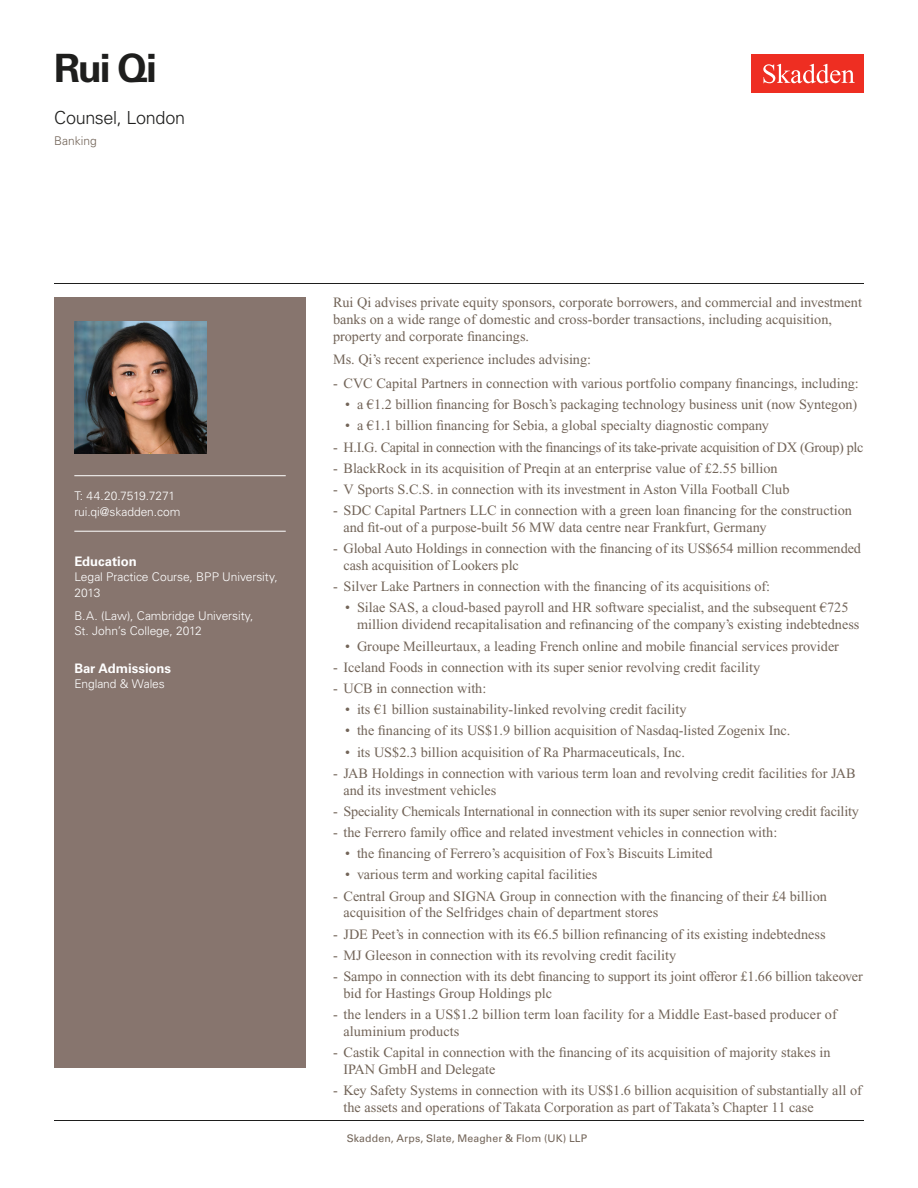
<style>
.page{position:relative;width:918px;height:1188px;background:#fff}
.page>*{position:absolute;margin:0;border:0;box-sizing:border-box;transform-origin:0 0}
.Name{font:700 39px "Univers LT Std";color:#1e1e1d}
.Title_and_Office{font:300 18px "Univers LT Std";letter-spacing:-.02em;color:#1e1e1d}
.Main_Body_Bulleted{font:14.25px/16.8px "Times New Roman PS Std";color:#726458}
.Main_Body{font:14.25px/16.8px "Times New Roman PS Std";color:#726458}
.Main_Body_Bulleted-2{font:14.25px "Times New Roman PS Std";letter-spacing:-.025em;color:#726458}
.Bar_Admission_Education{font:700 13.2px "Univers LT Std";letter-spacing:-.005em;color:#fff}
.Sidebar_text{font:300 12px/15.8px "Univers LT Std";letter-spacing:-.005em;color:#fff}
.Email{font:300 12px "Univers LT Std";letter-spacing:-.005em;color:#fff}
.Phone_Number{font:300 12px "Univers LT Std";letter-spacing:-.005em;color:#fff}
.Practice{font:300 12px "Univers LT Std";color:#726458}
.Folio{font:10.5px "Univers LT Std";letter-spacing:.01em;color:#726458}
.s1{font-weight:700;color:#fff}
</style>
<div class="page">
<div style="left:752px;top:54px;width:112px;height:39px;background:#ee2e22"></div>
<svg style="left:763px;top:64px;width:92px;height:19px"></svg>
<div style="left:54px;top:297px;width:252px;height:770px;background:#87756e"></div>
<hr style="left:74px;top:475px;width:212px;height:1px;background:#fff">
<hr style="left:74px;top:531px;width:212px;height:1px;background:#fff">
<img style="left:74px;top:321px;width:133px;height:133px">
<hr style="left:54px;top:1120px;width:810px;height:1px;background:#1e1e1d">
<hr style="left:54px;top:283px;width:810px;height:1px;background:#1e1e1d">
<h1 class="Name" style="left:54px;top:46px;width:104px">Rui Qi</h1>
<h2 class="Title_and_Office" style="left:54px;top:107px;width:132px">Counsel, London</h2>
<h3 class="Practice" style="left:54px;top:134px;width:44px">Banking</h3>
<p class="Phone_Number" style="left:74px;top:489px;width:102px">T: 44.20.7519.7271</p>
<p class="Email" style="left:74px;top:504px;width:108px">rui.qi@skadden.com</p>
<p class="Bar_Admission_Education" style="left:74px;top:553px;width:64px">Education</p>
<p class="Sidebar_text" style="left:74px;top:569px;width:205px">Legal Practice Course, BPP University,<br>2013</p>
<p class="Sidebar_text" style="left:74px;top:608px;width:181px">B.A. (Law), Cambridge University,<br>St. John’s College, 2012</p>
<p class="Bar_Admission_Education" style="left:74px;top:660px;width:98px">Bar Admissions</p>
<p class="Sidebar_text" style="left:74px;top:676px;width:92px">England &amp; Wales</p>
<p class="Main_Body" style="left:333px;top:294px;width:531px">Rui Qi advises private equity sponsors, corporate borrowers, and commercial and investment banks on a wide range of domestic and cross-border transactions, including acquisition, property and corporate financings.</p>
<p class="Main_Body" style="left:333px;top:351px;width:260px">Ms. Qi’s recent experience includes advising:</p>
<p class="Main_Body_Bulleted" style="left:333px;top:375px;width:527px">- CVC Capital Partners in connection with various portfolio company financings, including:</p>
<p class="Main_Body" style="left:345px;top:396px;width:514px">• a €1.2 billion financing for Bosch’s packaging technology business unit (now Syntegon)</p>
<p class="Main_Body" style="left:345px;top:417px;width:426px">• a €1.1 billion financing for Sebia, a global specialty diagnostic company</p>
<p class="Main_Body_Bulleted-2" style="left:333px;top:439px;width:532px">- H.I.G. Capital in connection with the financings of its take-private acquisition of DX (Group) plc</p>
<p class="Main_Body_Bulleted" style="left:333px;top:460px;width:446px">- BlackRock in its acquisition of Preqin at an enterprise value of £2.55 billion</p>
<p class="Main_Body_Bulleted" style="left:333px;top:481px;width:458px">- V Sports S.C.S. in connection with its investment in Aston Villa Football Club</p>
<p class="Main_Body_Bulleted" style="left:344px;top:502px;width:510px;text-indent:-10px">- SDC Capital Partners LLC in connection with a green loan financing for the construction and fit-out of a purpose-built 56 MW data centre near Frankfurt, Germany</p>
<p class="Main_Body_Bulleted" style="left:344px;top:540px;width:519px;text-indent:-10px">- Global Auto Holdings in connection with the financing of its US$654 million recommended cash acquisition of Lookers plc</p>
<p class="Main_Body_Bulleted" style="left:333px;top:578px;width:439px">- Silver Lake Partners in connection with the financing of its acquisitions of:</p>
<p class="Main_Body" style="left:357px;top:599px;width:504px;text-indent:-12px">• Silae SAS, a cloud-based payroll and HR software specialist, and the subsequent €725 million dividend recapitalisation and refinancing of the company’s existing indebtedness</p>
<p class="Main_Body" style="left:345px;top:637px;width:496px">• Groupe Meilleurtaux, a leading French online and mobile financial services provider</p>
<p class="Main_Body_Bulleted" style="left:333px;top:659px;width:429px">- Iceland Foods in connection with its super senior revolving credit facility</p>
<p class="Main_Body_Bulleted" style="left:333px;top:680px;width:155px">- UCB in connection with:</p>
<p class="Main_Body" style="left:345px;top:701px;width:343px">• its €1 billion sustainability-linked revolving credit facility</p>
<p class="Main_Body" style="left:345px;top:722px;width:447px">• the financing of its US$1.9 billion acquisition of Nasdaq-listed Zogenix Inc.</p>
<p class="Main_Body" style="left:345px;top:743px;width:342px">• its US$2.3 billion acquisition of Ra Pharmaceuticals, Inc.</p>
<p class="Main_Body_Bulleted" style="left:344px;top:765px;width:514px;text-indent:-10px">- JAB Holdings in connection with various term loan and revolving credit facilities for JAB and its investment vehicles</p>
<p class="Main_Body_Bulleted" style="left:333px;top:803px;width:528px">- Speciality Chemicals International in connection with its super senior revolving credit facility</p>
<p class="Main_Body_Bulleted" style="left:333px;top:824px;width:446px">- the Ferrero family office and related investment vehicles in connection with:</p>
<p class="Main_Body" style="left:345px;top:845px;width:369px">• the financing of Ferrero’s acquisition of Fox’s Biscuits Limited</p>
<p class="Main_Body" style="left:345px;top:866px;width:254px">• various term and working capital facilities</p>
<p class="Main_Body_Bulleted" style="left:344px;top:887px;width:485px;text-indent:-10px">- Central Group and SIGNA Group in connection with the financing of their £4 billion acquisition of the Selfridges chain of department stores</p>
<p class="Main_Body_Bulleted" style="left:333px;top:926px;width:494px">- JDE Peet’s in connection with its €6.5 billion refinancing of its existing indebtedness</p>
<p class="Main_Body_Bulleted" style="left:333px;top:947px;width:345px">- MJ Gleeson in connection with its revolving credit facility</p>
<p class="Main_Body_Bulleted" style="left:344px;top:968px;width:521px;text-indent:-10px">- Sampo in connection with its debt financing to support its joint offeror £1.66 billion takeover bid for Hastings Group Holdings plc</p>
<p class="Main_Body_Bulleted" style="left:344px;top:1006px;width:495px;text-indent:-10px">- the lenders in a US$1.2 billion term loan facility for a Middle East-based producer of aluminium products</p>
<p class="Main_Body_Bulleted" style="left:344px;top:1044px;width:489px;text-indent:-10px">- Castik Capital in connection with the financing of its acquisition of majority stakes in<br>IPAN GmbH and Delegate</p>
<p class="Main_Body_Bulleted" style="left:344px;top:1082px;width:520px;text-indent:-10px">- Key Safety Systems in connection with its US$1.6 billion acquisition of substantially all of the assets and operations of Takata Corporation as part of Takata’s Chapter 11 case</p>
<p class="Folio" style="left:331px;top:1132px;width:258px"><span class="s1">1</span> Skadden, Arps, Slate, Meagher &amp; Flom (UK) LLP</p>
</div>
